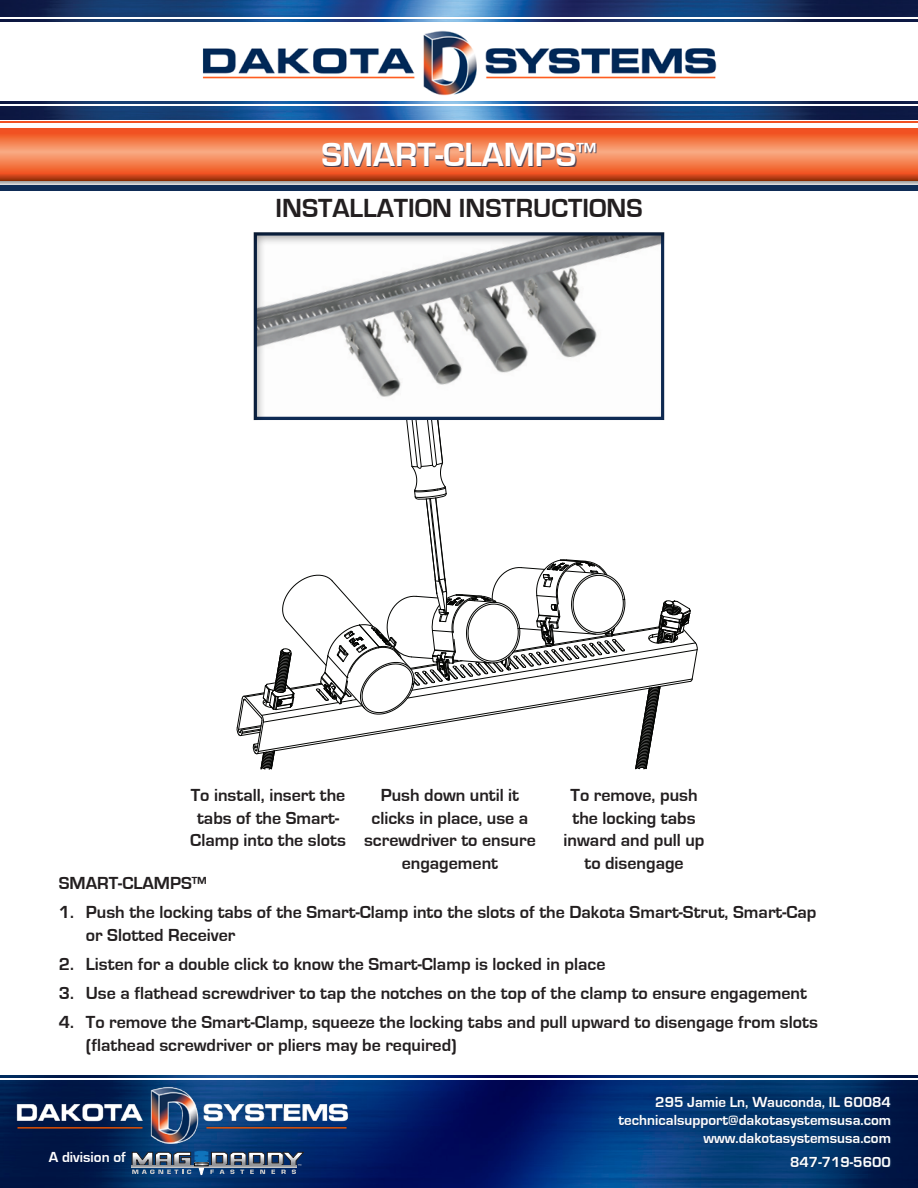
<style>
.page{position:relative;width:918px;height:1188px;background:#fff}
.page>*{position:absolute;margin:0;border:0;box-sizing:border-box;transform-origin:0 0}
.t1{font:700 34.5px "Eurostile";color:#fff}
.t2{font:700 27px "Eurostile";color:#231f20}
.t3{font:700 18px/22.5px "Eurostile";color:#231f20;text-align:center}
.t4{font:700 15px "Eurostile";color:#fff}
</style>
<div class="page">
<div style="left:0;top:127px;width:918px;height:61px;background:#231f20;opacity:.5"></div>
<svg style="left:0;top:129px;width:918px;height:51px;background:#ec6f40"></svg>
<div style="left:323px;top:143px;width:273px;height:24px;background:#0f2c56;opacity:.7"></div>
<img style="left:0;top:0;width:918px;height:22px">
<img style="left:0;top:101px;width:918px;height:19px">
<hr style="left:0;top:18px;width:918px;height:1px;background:#fff">
<hr style="left:0;top:121px;width:918px;height:1px;background:#f15122">
<hr style="left:0;top:104px;width:918px;height:1px;background:#fff">
<div style="left:0;top:185px;width:918px;height:6px;background:#0f2c56"></div>
<img style="left:202px;top:30px;width:515px;height:66px">
<img style="left:0;top:1075px;width:918px;height:113px">
<hr style="left:0;top:1078px;width:918px;height:1px;background:#fff">
<div style="left:618px;top:1097px;width:274px;height:71px;background:#0f2c56;opacity:.75"></div>
<svg style="left:131px;top:1151px;width:174px;height:24px;background:#566d8a"></svg>
<img style="left:15px;top:1086px;width:335px;height:58px">
<div style="left:253px;top:232px;width:412px;height:189px;background:#231f20;opacity:.5"></div>
<svg style="left:236px;top:420px;width:462px;height:350px"></svg>
<p class="t1" style="left:322px;top:136px;width:276px">SMART-CLAMPS<sup>™</sup></p>
<p class="t2" style="left:276px;top:193px;width:369px">INSTALLATION INSTRUCTIONS</p>
<p class="t3" style="left:190px;top:784px;width:157px">To install, insert the tabs of the Smart-<br>Clamp into the slots</p>
<p class="t3" style="left:364px;top:784px;width:173px">Push down until it clicks in place, use a screwdriver to ensure engagement</p>
<p class="t3" style="left:564px;top:784px;width:142px">To remove, push the locking tabs inward and pull up to disengage</p>
<p class="t3" style="left:59px;top:872px;width:149px">SMART-CLAMPS™</p>
<p class="t3" style="left:86px;top:901px;width:732px;text-align:left;text-indent:-27px">1. Push the locking tabs of the Smart-Clamp into the slots of the Dakota Smart-Strut, Smart-Cap or Slotted Receiver</p>
<p class="t3" style="left:59px;top:953px;width:548px">2. Listen for a double click to know the Smart-Clamp is locked in place</p>
<p class="t3" style="left:59px;top:982px;width:750px">3. Use a flathead screwdriver to tap the notches on the top of the clamp to ensure engagement</p>
<p class="t3" style="left:86px;top:1012px;width:734px;text-align:left;text-indent:-27px">4. To remove the Smart-Clamp, squeeze the locking tabs and pull upward to disengage from slots (flathead screwdriver or pliers may be required)</p>
<p class="t4" style="left:49px;top:1149px;width:79px">A division of</p>
<p class="t4" style="left:655px;top:1094px;width:237px">295 Jamie Ln, Wauconda, IL 60084</p>
<p class="t4" style="left:619px;top:1112px;width:274px">technicalsupport@dakotasystemsusa.com</p>
<p class="t4" style="left:704px;top:1130px;width:189px">www.dakotasystemsusa.com</p>
<p class="t4" style="left:790px;top:1154px;width:102px">847-719-5600</p>
</div>
